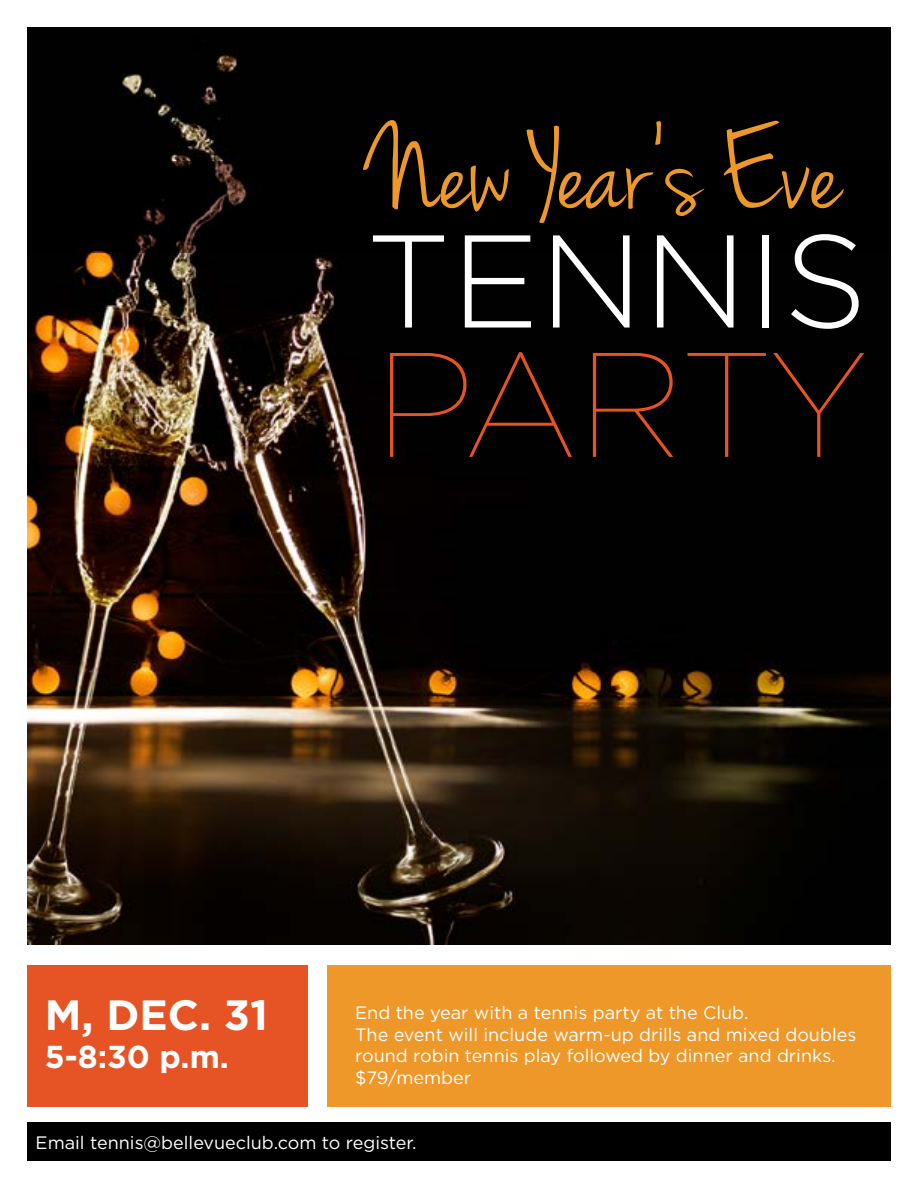
<style>
.page{position:relative;width:918px;height:1188px;background:#fff}
.page>*{position:absolute;margin:0;border:0;box-sizing:border-box;transform-origin:0 0}
.t1{font:100 148.5px "Gotham";letter-spacing:-.005em;color:#e65325}
.t2{font:300 131.55px "Gotham";color:#fff}
.t3{font:125.25px "Jenna Sue";color:#ee982a}
.t4{font:700 42.3px "Gotham";color:#fff}
.t5{font:700 31.65px "Gotham";color:#fff}
.t6{font:18px/21.6px "Gotham";color:#fff}
</style>
<div class="page">
<img style="left:27px;top:27px;width:864px;height:918px">
<div style="left:27px;top:1122px;width:864px;height:39px;background:#000"></div>
<div style="left:327px;top:966px;width:564px;height:141px;background:#ee982a"></div>
<div style="left:27px;top:966px;width:281px;height:141px;background:#e65325"></div>
<div style="left:27px;top:161px;width:864px;height:92px;background:#000"></div>
<h3 class="t3" style="left:370px;top:100px;width:473px">New Year’s Eve</h3>
<h2 class="t2" style="left:366px;top:198px;width:503px">TENNIS</h2>
<h1 class="t1" style="left:375px;top:313px;width:494px">PARTY</h1>
<h3 class="t4" style="left:45px;top:987px;width:225px">M, DEC. 31</h3>
<h3 class="t5" style="left:45px;top:1036px;width:186px">5-8:30 p.m.</h3>
<p class="t6" style="left:355px;top:1001px;width:503px">End the year with a tennis party at the Club.<br>The event will include warm-up drills and mixed doubles round robin tennis play followed by dinner and drinks. $79/member</p>
<p class="t6" style="left:36px;top:1132px;width:383px">Email tennis@bellevueclub.com to register.</p>
</div>
